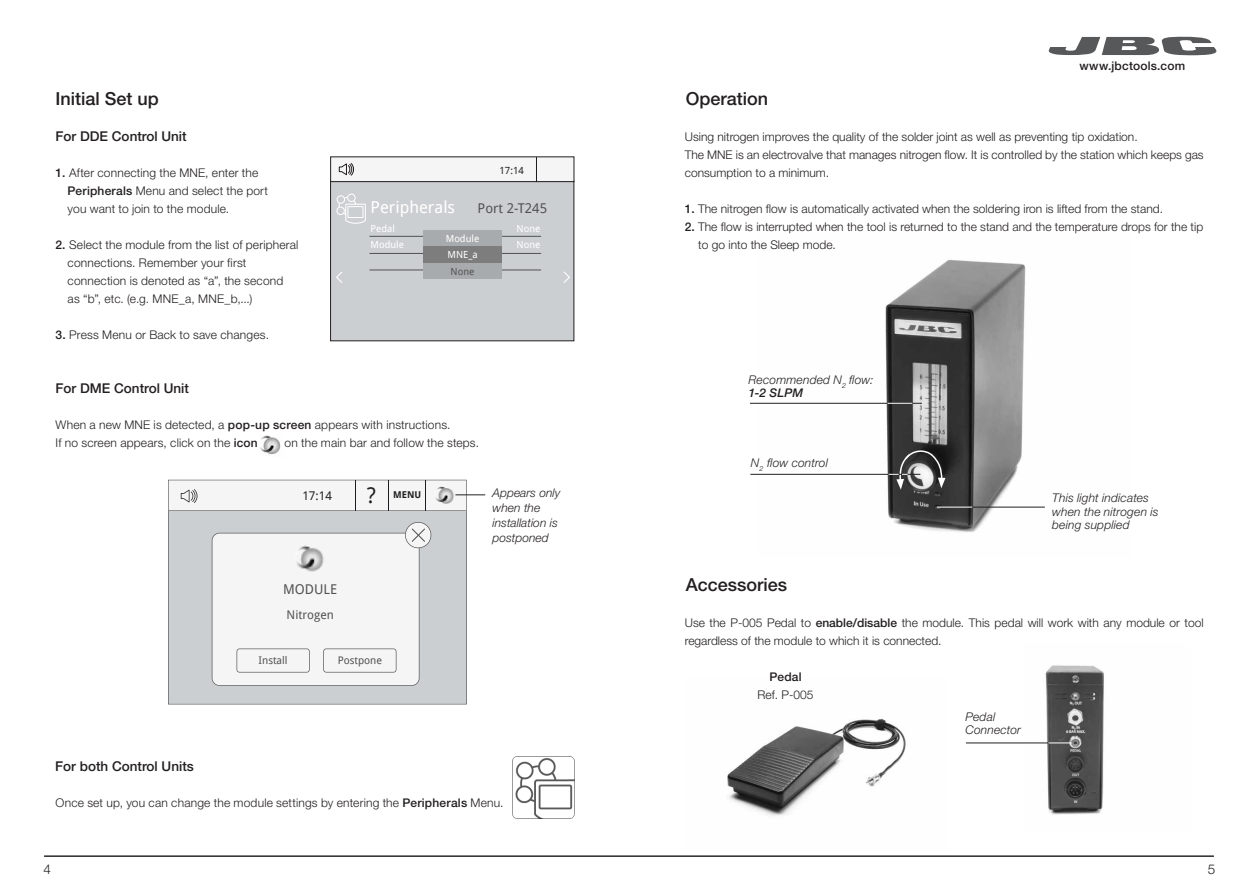
<style>
.page{position:relative;width:1259px;height:893px;background:#fff}
.page>*{position:absolute;margin:0;border:0;box-sizing:border-box;transform-origin:0 0}
.t1{font:21.6px "Droid Sans";color:#1f1f21}
.t2{font:500 18px "Helvetica Neue LT Std";color:#231f20}
.t3{font:16.5px "Droid Sans";color:#fff}
.t4{font:500 13.5px "Helvetica Neue LT Std";color:#231f20}
.t5{font:13.5px "Droid Sans";color:#525252}
.t6{font:300 13.5px "Helvetica Neue LT Std";color:#231f20}
.t7{font:300 12px/18px "Helvetica Neue LT Std";color:#231f20}
.t8{font:italic 300 12px/13.5px "Helvetica Neue LT Std";letter-spacing:.01em;color:#231f20}
.t9{font:500 12px "Helvetica Neue LT Std";letter-spacing:.015em;color:#231f20}
.t10{font:12px "Droid Sans";color:#525252}
.t11{font:12px "Droid Sans";color:#1f1f21}
.t12{font:10.5px "Droid Sans";color:#525252}
.t13{font:9.9px "Droid Sans";color:#231f20}
.t14{font:9.75px/16.5px "Droid Sans";color:#fff}
.t15{font:9.75px "Droid Sans";color:#525252}
.t16{font:700 9.45px "Droid Sans";color:#1f1f21}
.s1{font-weight:500}
</style>
<div class="page">
<img style="left:758px;top:259px;width:287px;height:273px">
<div style="left:168px;top:511px;width:299px;height:193px;background:#cccfd1"></div>
<svg style="left:212px;top:522px;width:219px;height:164px"></svg>
<svg style="left:168px;top:480px;width:299px;height:31px"></svg>
<img style="left:432px;top:485px;width:26px;height:21px">
<img style="left:292px;top:543px;width:37px;height:32px">
<div style="left:330px;top:181px;width:244px;height:160px;background:#cccfd1"></div>
<div style="left:330px;top:157px;width:244px;height:25px;background:#f5f5f5;border:1px solid #231f20"></div>
<svg style="left:338px;top:197px;width:28px;height:27px"></svg>
<div style="left:337px;top:207px;width:7px;height:8px;background:#cccfd1;border-radius:50%"></div>
<div style="left:336px;top:207px;width:9px;height:8px;border:1px solid #fff;border-radius:50%"></div>
<div style="left:348px;top:194px;width:7px;height:8px;background:#cccfd1;border-radius:50%"></div>
<div style="left:347px;top:194px;width:8px;height:8px;border:1px solid #fff;border-radius:50%"></div>
<div style="left:337px;top:196px;width:7px;height:7px;background:#cccfd1;border-radius:50%"></div>
<div style="left:337px;top:195px;width:8px;height:9px;border:1px solid #fff;border-radius:50%"></div>
<hr style="left:369px;top:253px;width:172px;height:1px;background:#525252">
<hr style="left:369px;top:236px;width:172px;height:1px;background:#525252">
<svg style="left:536px;top:157px;width:1px;height:25px"></svg>
<svg style="left:338px;top:163px;width:16px;height:13px"></svg>
<div style="left:423px;top:231px;width:79px;height:48px;background:#a8abad"></div>
<div style="left:423px;top:247px;width:79px;height:16px;background:#7d7d7d"></div>
<svg style="left:336px;top:270px;width:234px;height:13px"></svg>
<img style="left:513px;top:757px;width:61px;height:61px">
<img style="left:727px;top:718px;width:179px;height:98px">
<img style="left:1023px;top:665px;width:81px;height:150px">
<hr style="left:44px;top:856px;width:1169px;height:1px;background:#231f20">
<hr style="left:750px;top:403px;width:172px;height:1px;background:#231f20">
<hr style="left:750px;top:474px;width:170px;height:1px;background:#231f20">
<hr style="left:972px;top:507px;width:72px;height:1px;background:#231f20">
<hr style="left:966px;top:743px;width:84px;height:1px;background:#231f20">
<hr style="left:455px;top:495px;width:30px;height:1px;background:#231f20">
<svg style="left:887px;top:403px;width:25px;height:1px"></svg>
<hr style="left:936px;top:507px;width:36px;height:1px;background:#fff">
<svg style="left:888px;top:447px;width:57px;height:43px;background:#5f5f5f"></svg>
<svg style="left:1048px;top:743px;width:23px;height:1px"></svg>
<svg style="left:1048px;top:36px;width:169px;height:19px"></svg>
<img style="left:260px;top:435px;width:21px;height:21px">
<h2 class="t2" style="left:56px;top:88px;width:105px">Initial Set up</h2>
<p class="t4" style="left:56px;top:128px;width:133px">For DDE Control Unit</p>
<p class="t7" style="left:68px;top:164px;width:202px;text-indent:-12px"><span class="s1">1.</span> After connecting the MNE, enter the<br><span class="s1">Peripherals</span> Menu and select the port you want to join to the module.</p>
<p class="t7" style="left:68px;top:236px;width:232px;text-indent:-12px"><span class="s1">2.</span> Select the module from the list of peripheral connections. Remember your first connection is denoted as “a”, the second as “b”, etc. (e.g. MNE_a, MNE_b,...)</p>
<p class="t7" style="left:56px;top:326px;width:215px"><span class="s1">3.</span> Press Menu or Back to save changes.</p>
<p class="t4" style="left:56px;top:380px;width:135px">For DME Control Unit</p>
<p class="t13" style="left:499px;top:163px;width:26px">17:14</p>
<h3 class="t3" style="left:370px;top:196px;width:86px">Peripherals</h3>
<p class="t5" style="left:477px;top:199px;width:71px">Port 2-T245</p>
<p class="t14" style="left:370px;top:220px;width:26px">Pedal</p>
<p class="t14" style="left:516px;top:220px;width:25px">None</p>
<p class="t14" style="left:370px;top:236px;width:35px">Module</p>
<p class="t14" style="left:516px;top:236px;width:25px">None</p>
<p class="t14" style="left:446px;top:230px;width:35px">Module<br>MNE_a</p>
<p class="t15" style="left:450px;top:265px;width:25px">None</p>
<p class="t7" style="left:56px;top:416px;width:396px">When a new MNE is detected, a <span class="s1">pop-up screen</span> appears with instructions.<br>If no screen appears, click on the <span class="s1">icon</span></p>
<p class="t7" style="left:284px;top:434px;width:196px">on the main bar and follow the steps.</p>
<h1 class="t1" style="left:367px;top:480px;width:11px">?</h1>
<p class="t11" style="left:302px;top:487px;width:31px">17:14</p>
<p class="t16" style="left:393px;top:488px;width:30px">MENU</p>
<p class="t8" style="left:492px;top:485px;width:69px;line-height:15px">Appears only when the installation is postponed</p>
<p class="t5" style="left:283px;top:580px;width:56px">MODULE</p>
<p class="t10" style="left:286px;top:606px;width:49px">Nitrogen</p>
<p class="t12" style="left:259px;top:653px;width:31px">Install</p>
<p class="t12" style="left:338px;top:653px;width:46px">Postpone</p>
<p class="t4" style="left:55px;top:758px;width:140px">For both Control Units</p>
<p class="t7" style="left:56px;top:794px;width:449px">Once set up, you can change the module settings by entering the <span class="s1">Peripherals</span> Menu.</p>
<h2 class="t2" style="left:685px;top:88px;width:84px">Operation</h2>
<p class="t9" style="left:1079px;top:58px;width:107px">www.jbctools.com</p>
<p class="t7" style="left:685px;top:128px;width:520px">Using nitrogen improves the quality of the solder joint as well as preventing tip oxidation.<br>The MNE is an electrovalve that manages nitrogen flow. It is controlled by the station which keeps gas consumption to a minimum.</p>
<p class="t7" style="left:685px;top:200px;width:480px"><span class="s1">1.</span> The nitrogen flow is automatically activated when the soldering iron is lifted from the stand.</p>
<p class="t7" style="left:698px;top:218px;width:506px;text-indent:-14px"><span class="s1">2.</span> The flow is interrupted when the tool is returned to the stand and the temperature drops for the tip to go into the Sleep mode.</p>
<p class="t8" style="left:748px;top:373px;width:126px">Recommended N<sub>2</sub> flow:<br><span class="s1">1-2 SLPM</span></p>
<p class="t8" style="left:751px;top:456px;width:79px">N<sub>2</sub> flow control</p>
<h2 class="t2" style="left:685px;top:574px;width:103px">Accessories</h2>
<p class="t8" style="left:1052px;top:491px;width:108px">This light indicates when the nitrogen is being supplied</p>
<p class="t7" style="left:685px;top:614px;width:520px">Use the P-005 Pedal to <span class="s1">enable/disable</span> the module. This pedal will work with any module or tool regardless of the module to which it is connected.</p>
<p class="t9" style="left:769px;top:670px;width:34px">Pedal</p>
<p class="t7" style="left:757px;top:686px;width:58px">Ref. P-005</p>
<p class="t8" style="left:965px;top:710px;width:57px">Pedal<br>Connector</p>
<p class="t6" style="left:44px;top:861px;width:9px">4</p>
<p class="t6" style="left:1207px;top:861px;width:9px">5</p>
</div>
